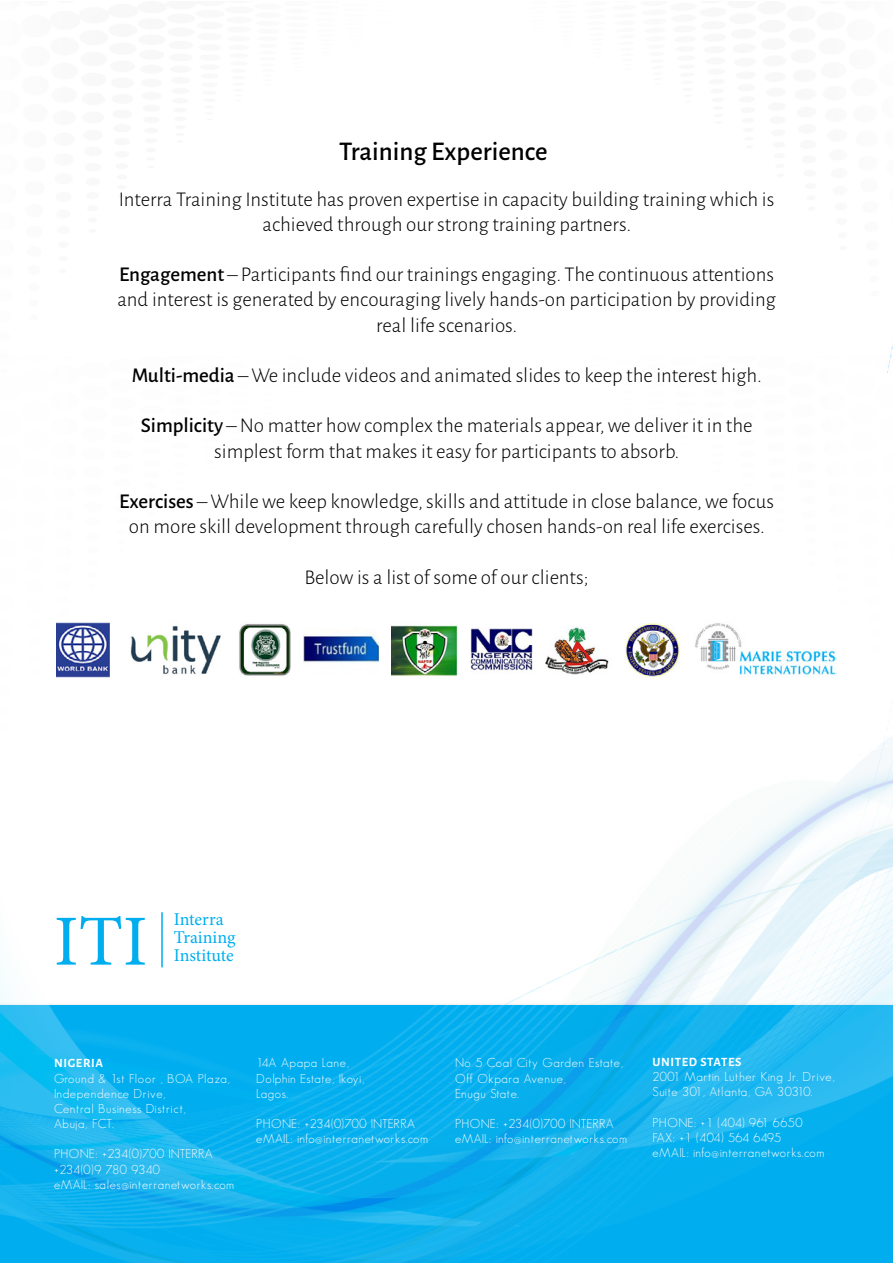
<style>
.page{position:relative;width:893px;height:1263px;background:#fff}
.page>*{position:absolute;margin:0;border:0;box-sizing:border-box;transform-origin:0 0}
.t1{font:72px "Minion Pro";color:#00aeef}
.t2{font:500 27px "Alegreya Sans";color:#000}
.t3{font:300 21px/25.2px "Alegreya Sans";color:#000;text-align:center}
.t4{font:18px/18px "Minion Pro";letter-spacing:-.005em;color:#00aeef}
.t5{font:300 12.6px/15.1px "Geosans";letter-spacing:.05em;color:#fff}
.t6{font:300 12.6px/15.1px "Geosans";letter-spacing:.03em;color:#fff}
.t7{font:700 12.6px "Alegreya Sans";letter-spacing:.05em;color:#fff}
.s1{font-weight:500}
</style>
<div class="page">
<img style="left:0;top:372px;width:893px;height:891px">
<hr style="left:161px;top:912px;width:2px;height:55px;background:#00aeef">
<img style="left:56px;top:622px;width:54px;height:56px">
<img style="left:238px;top:622px;width:53px;height:56px">
<img style="left:304px;top:622px;width:74px;height:56px">
<img style="left:392px;top:622px;width:65px;height:56px">
<img style="left:471px;top:622px;width:61px;height:56px">
<img style="left:624px;top:622px;width:57px;height:56px">
<img style="left:545px;top:622px;width:66px;height:56px">
<img style="left:694px;top:622px;width:143px;height:56px">
<img style="left:123px;top:622px;width:102px;height:56px">
<p class="t2" style="left:339px;top:133px;width:210px">Training Experience</p>
<p class="t3" style="left:119px;top:186px;width:657px">Interra Training Institute has proven expertise in capacity building training which is achieved through our strong training partners.</p>
<p class="t3" style="left:117px;top:261px;width:660px"><span class="s1">Engagement</span> – Participants find our trainings engaging. The continuous attentions and interest is generated by encouraging lively hands-on participation by providing real life scenarios.</p>
<p class="t3" style="left:132px;top:362px;width:632px"><span class="s1">Multi-media</span> – We include videos and animated slides to keep the interest high.</p>
<p class="t3" style="left:141px;top:412px;width:613px"><span class="s1">Simplicity</span> – No matter how complex the materials appear, we deliver it in the simplest form that makes it easy for participants to absorb.</p>
<p class="t3" style="left:119px;top:488px;width:656px"><span class="s1">Exercises</span> – While we keep knowledge, skills and attitude in close balance, we focus on more skill development through carefully chosen hands-on real life exercises.</p>
<p class="t3" style="left:305px;top:564px;width:285px">Below is a list of some of our clients;</p>
<h1 class="t1" style="left:54px;top:893px;width:95px">ITI</h1>
<p class="t4" style="left:174px;top:911px;width:63px">Interra<br>Training<br>Institute</p>
<p class="t7" style="left:54px;top:1054px;width:51px">NIGERIA</p>
<p class="t5" style="left:54px;top:1071px;width:177px">Ground &amp; 1st Floor , BOA Plaza,<br>Independence Drive,<br>Central Business District,<br>Abuja, FCT.</p>
<p class="t5" style="left:54px;top:1146px;width:182px">PHONE: +234(0)700 INTERRA +234(0)9 780 9340<br>eMAIL: sales@interranetworks.com</p>
<p class="t5" style="left:256px;top:1055px;width:110px">14A Apapa Lane,<br>Dolphin Estate, Ikoyi,<br>Lagos.</p>
<p class="t6" style="left:256px;top:1116px;width:174px">PHONE: +234(0)700 INTERRA eMAIL: info@interranetworks.com</p>
<p class="t5" style="left:455px;top:1055px;width:169px">No 5 Coal City Garden Estate,<br>Off Okpara Avenue,<br>Enugu State.</p>
<p class="t6" style="left:455px;top:1116px;width:174px">PHONE: +234(0)700 INTERRA eMAIL: info@interranetworks.com</p>
<p class="t7" style="left:652px;top:1053px;width:90px">UNITED STATES</p>
<p class="t5" style="left:652px;top:1069px;width:184px">2001 Martin Luther King Jr. Drive,<br>Suite 301, Atlanta, GA 30310.</p>
<p class="t5" style="left:652px;top:1115px;width:174px">PHONE: +1 (404) 961 6650<br>FAX: +1 (404) 564 6495<br>eMAIL: info@interranetworks.com</p>
</div>
